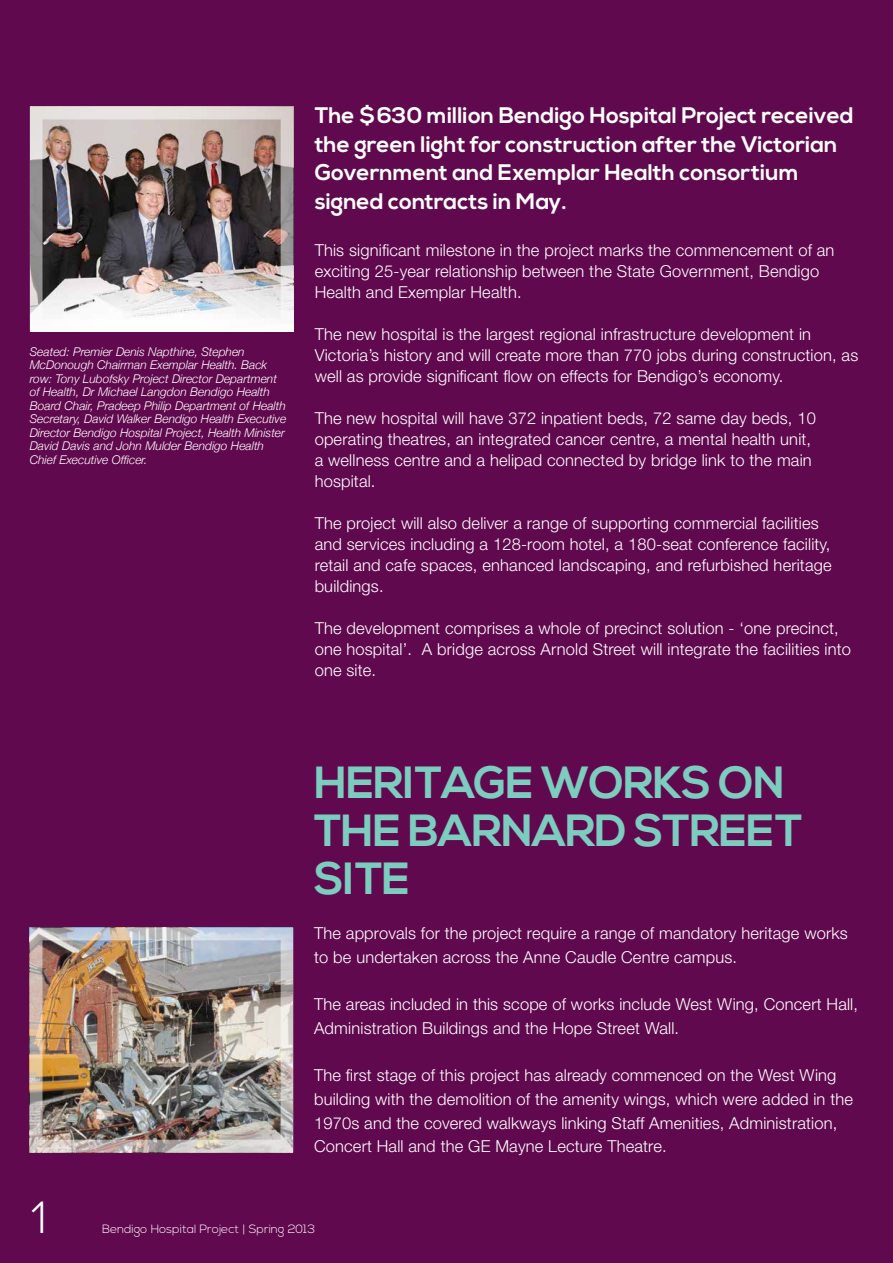
<style>
.page{position:relative;width:893px;height:1263px;background:#61094e}
.page>*{position:absolute;margin:0;border:0;box-sizing:border-box;transform-origin:0 0}
.t1{font:700 45px/48px "Nexa";letter-spacing:-.02em;color:#7cccbf}
.t2{font:45px "Novecentowide";color:#fff}
.t3{font:700 22.5px/28.5px "Nexa";color:#fff}
.t4{font:300 16.5px/21px "Helvetica Neue LT Std";letter-spacing:.01em;color:#fff}
.t5{font:italic 300 12px/13.5px "Helvetica Neue";color:#fff}
.t6{font:300 12px "Nexa";color:#fff}
</style>
<div class="page">
<img style="left:30px;top:928px;width:263px;height:224px">
<img style="left:30px;top:107px;width:263px;height:224px">
<p class="t5" style="left:30px;top:344px;width:258px">Seated: Premier Denis Napthine, Stephen McDonough Chairman Exemplar Health. Back row: Tony Lubofsky Project Director Department of Health, Dr Michael Langdon Bendigo Health Board Chair, Pradeep Philip Department of Health Secretary, David Walker Bendigo Health Executive Director Bendigo Hospital Project, Health Minister David Davis and John Mulder Bendigo Health Chief Executive Officer.</p>
<h2 class="t3" style="left:315px;top:102px;width:541px">The $630 million Bendigo Hospital Project received the green light for construction after the Victorian Government and Exemplar Health consortium signed contracts in May.</h2>
<p class="t4" style="left:315px;top:239px;width:521px">This significant milestone in the project marks the commencement of an exciting 25-year relationship between the State Government, Bendigo<br>Health and Exemplar Health.</p>
<p class="t4" style="left:315px;top:323px;width:545px">The new hospital is the largest regional infrastructure development in<br>Victoria’s history and will create more than 770 jobs during construction, as well as provide significant flow on effects for Bendigo’s economy.</p>
<p class="t4" style="left:315px;top:407px;width:503px">The new hospital will have 372 inpatient beds, 72 same day beds, 10 operating theatres, an integrated cancer centre, a mental health unit, a wellness centre and a helipad connected by bridge link to the main hospital.</p>
<p class="t4" style="left:315px;top:512px;width:518px">The project will also deliver a range of supporting commercial facilities and services including a 128-room hotel, a 180-seat conference facility, retail and cafe spaces, enhanced landscaping, and refurbished heritage buildings.</p>
<p class="t4" style="left:315px;top:617px;width:538px">The development comprises a whole of precinct solution - ‘one precinct, one hospital’. A bridge across Arnold Street will integrate the facilities into one site.</p>
<h1 class="t1" style="left:314px;top:760px;width:490px">HERITAGE WORKS ON<br>THE BARNARD STREET<br>SITE</h1>
<p class="t4" style="left:314px;top:921px;width:535px;line-height:23.7px">The approvals for the project require a range of mandatory heritage works to be undertaken across the Anne Caudle Centre campus.</p>
<p class="t4" style="left:314px;top:992px;width:545px;line-height:23.7px">The areas included in this scope of works include West Wing, Concert Hall,<br>Administration Buildings and the Hope Street Wall.</p>
<p class="t4" style="left:314px;top:1063px;width:540px;line-height:23.7px">The first stage of this project has already commenced on the West Wing building with the demolition of the amenity wings, which were added in the 1970s and the covered walkways linking Staff Amenities, Administration, Concert Hall and the GE Mayne Lecture Theatre.</p>
<h1 class="t2" style="left:30px;top:1191px;width:19px">1</h1>
<p class="t6" style="left:102px;top:1222px;width:215px">Bendigo Hospital Project | Spring 2013</p>
</div>
